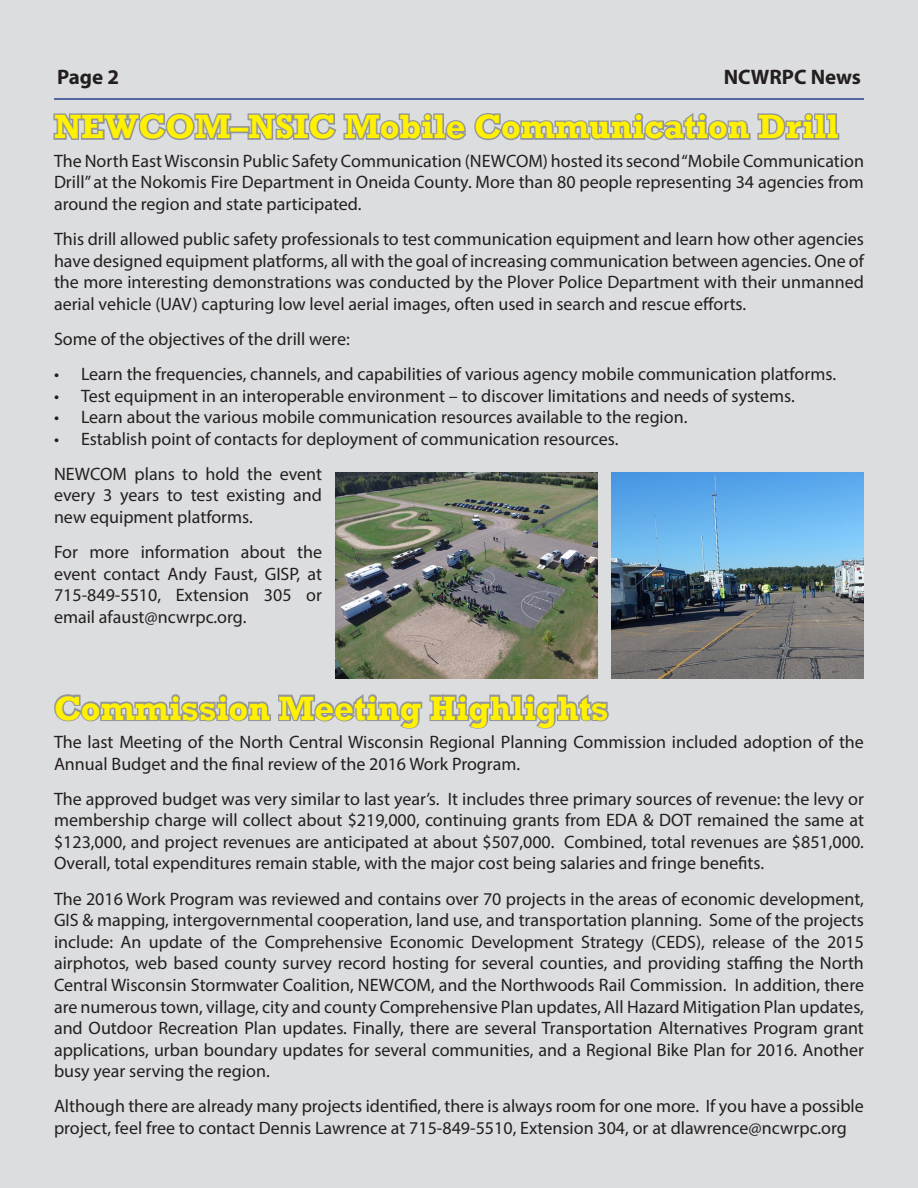
<style>
.page{position:relative;width:918px;height:1188px;background:#dcdddf}
.page>*{position:absolute;margin:0;border:0;box-sizing:border-box;transform-origin:0 0}
.Article_Header{font:700 34.5px "Rockwell";color:#fff101}
.t1{font:700 21px "Myriad Pro";color:#231f20}
.Article_Body{font:18px/21.6px "Myriad Pro";color:#231f20;text-align:justify}
</style>
<div class="page">
<hr style="left:54px;top:98px;width:810px;height:2px;background:#253f8e">
<svg style="left:52px;top:110px;width:181px;height:32px;background:#b7b8bb"></svg>
<div style="left:229px;top:126px;width:21px;height:7px;border:3px solid #939598"></div>
<svg style="left:246px;top:110px;width:595px;height:41px;background:#c1c3c5"></svg>
<img style="left:336px;top:472px;width:261px;height:207px">
<img style="left:611px;top:472px;width:253px;height:207px">
<svg style="left:52px;top:691px;width:559px;height:39px;background:#bfc0c3"></svg>
<p class="t1" style="left:57px;top:63px;width:64px">Page 2</p>
<p class="t1" style="left:724px;top:63px;width:139px">NCWRPC News</p>
<p class="Article_Header" style="left:54px;top:106px;width:786px">NEWCOM–NSIC Mobile Communication Drill</p>
<p class="Article_Body" style="left:54px;top:150px;width:812px">The North East Wisconsin Public Safety Communication (NEWCOM) hosted its second “Mobile Communication Drill” at the Nokomis Fire Department in Oneida County. More than 80 people representing 34 agencies from around the region and state participated.</p>
<p class="Article_Body" style="left:54px;top:228px;width:812px">This drill allowed public safety professionals to test communication equipment and learn how other agencies have designed equipment platforms, all with the goal of increasing communication between agencies. One of the more interesting demonstrations was conducted by the Plover Police Department with their unmanned aerial vehicle (UAV) capturing low level aerial images, often used in search and rescue efforts.</p>
<p class="Article_Body" style="left:54px;top:328px;width:297px">Some of the objectives of the drill were:</p>
<p class="Article_Body" style="left:54px;top:363px;width:784px">• Learn the frequencies, channels, and capabilities of various agency mobile communication platforms.</p>
<p class="Article_Body" style="left:54px;top:384px;width:742px">• Test equipment in an interoperable environment – to discover limitations and needs of systems.</p>
<p class="Article_Body" style="left:54px;top:406px;width:635px">• Learn about the various mobile communication resources available to the region.</p>
<p class="Article_Body" style="left:54px;top:428px;width:566px">• Establish point of contacts for deployment of communication resources.</p>
<p class="Article_Body" style="left:54px;top:463px;width:270px">NEWCOM plans to hold the event every 3 years to test existing and new equipment platforms.</p>
<p class="Article_Body" style="left:54px;top:541px;width:270px">For more information about the event contact Andy Faust, GISP, at 715-849-5510, Extension 305 or email afaust@ncwrpc.org.</p>
<p class="Article_Header" style="left:54px;top:687px;width:556px">Commission Meeting Highlights</p>
<p class="Article_Body" style="left:54px;top:731px;width:812px">The last Meeting of the North Central Wisconsin Regional Planning Commission included adoption of the<br>Annual Budget and the final review of the 2016 Work Program.</p>
<p class="Article_Body" style="left:54px;top:787px;width:812px">The approved budget was very similar to last year’s. It includes three primary sources of revenue: the levy or membership charge will collect about $219,000, continuing grants from EDA &amp; DOT remained the same at $123,000, and project revenues are anticipated at about $507,000. Combined, total revenues are $851,000.<br>Overall, total expenditures remain stable, with the major cost being salaries and fringe benefits.</p>
<p class="Article_Body" style="left:54px;top:887px;width:812px">The 2016 Work Program was reviewed and contains over 70 projects in the areas of economic development, GIS &amp; mapping, intergovernmental cooperation, land use, and transportation planning. Some of the projects include: An update of the Comprehensive Economic Development Strategy (CEDS), release of the 2015 airphotos, web based county survey record hosting for several counties, and providing staffing the North Central Wisconsin Stormwater Coalition, NEWCOM, and the Northwoods Rail Commission. In addition, there are numerous town, village, city and county Comprehensive Plan updates, All Hazard Mitigation Plan updates, and Outdoor Recreation Plan updates. Finally, there are several Transportation Alternatives Program grant applications, urban boundary updates for several communities, and a Regional Bike Plan for 2016. Another busy year serving the region.</p>
<p class="Article_Body" style="left:54px;top:1095px;width:811px">Although there are already many projects identified, there is always room for one more. If you have a possible project, feel free to contact Dennis Lawrence at 715-849-5510, Extension 304, or at dlawrence@ncwrpc.org</p>
</div>
